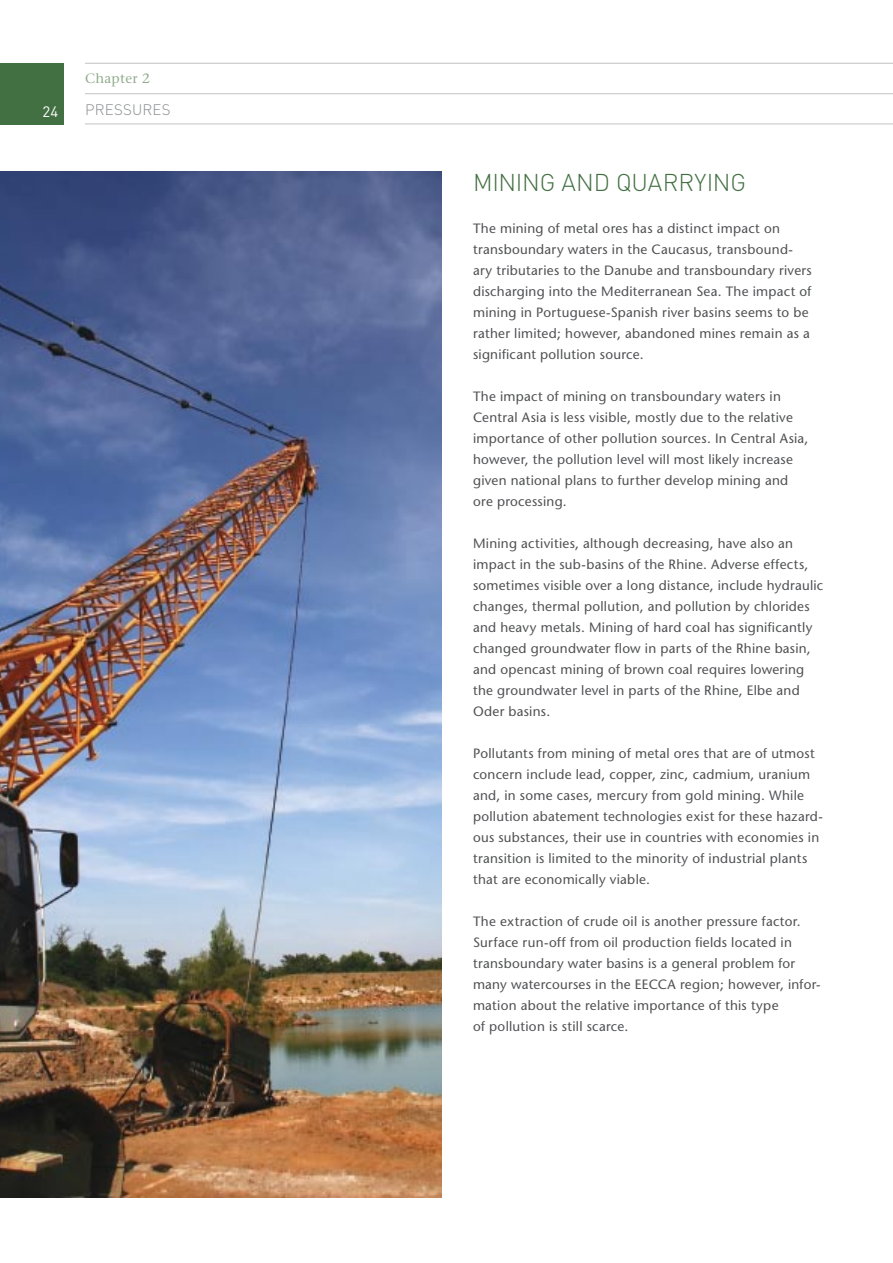
<style>
.page{position:relative;width:893px;height:1263px;background:#fff}
.page>*{position:absolute;margin:0;border:0;box-sizing:border-box;transform-origin:0 0}
.t1{font:300 24px "DIN";letter-spacing:-.01em;color:#437042}
.t2{font:300 15px "DIN";letter-spacing:.015em;color:#8a8c8f}
.t3{font:15px "DIN";color:#fff}
.t4{font:13.5px/21px "Stone Sans";letter-spacing:.02em;color:#505153}
.t5{font:13.5px "Stone Serif";letter-spacing:.02em;color:#8fac8b}
</style>
<div class="page">
<img style="left:0;top:172px;width:441px;height:1025px">
<div style="left:0;top:63px;width:64px;height:61px;background:#437042"></div>
<hr style="left:85px;top:63px;width:808px;height:1px;background:#c0c2c4">
<hr style="left:85px;top:93px;width:808px;height:1px;background:#c0c2c4">
<hr style="left:85px;top:124px;width:808px;height:1px;background:#c0c2c4">
<p class="t5" style="left:85px;top:70px;width:66px">Chapter 2</p>
<p class="t3" style="left:43px;top:102px;width:17px">24</p>
<p class="t2" style="left:85px;top:100px;width:87px">PRESSURES</p>
<h1 class="t1" style="left:473px;top:168px;width:274px">MINING AND QUARRYING</h1>
<p class="t4" style="left:473px;top:218px;width:340px">The mining of metal ores has a distinct impact on transboundary waters in the Caucasus, transbound&shy;ary tributaries to the Danube and transboundary rivers discharging into the Mediterranean Sea. The impact of mining in Portuguese-Spanish river basins seems to be rather limited; however, abandoned mines remain as a significant pollution source.</p>
<p class="t4" style="left:473px;top:386px;width:337px">The impact of mining on transboundary waters in Central Asia is less visible, mostly due to the relative importance of other pollution sources. In Central Asia, however, the pollution level will most likely increase given national plans to further develop mining and ore processing.</p>
<p class="t4" style="left:473px;top:533px;width:352px">Mining activities, although decreasing, have also an impact in the sub-basins of the Rhine. Adverse effects, sometimes visible over a long distance, include hydraulic changes, thermal pollution, and pollution by chlorides and heavy metals. Mining of hard coal has significantly changed groundwater flow in parts of the Rhine basin, and opencast mining of brown coal requires lowering the groundwater level in parts of the Rhine, Elbe and Oder basins.</p>
<p class="t4" style="left:473px;top:743px;width:351px">Pollutants from mining of metal ores that are of utmost concern include lead, copper, zinc, cadmium, uranium and, in some cases, mercury from gold mining. While pollution abatement technologies exist for these hazard&shy;ous substances, their use in countries with economies in transition is limited to the minority of industrial plants that are economically viable.</p>
<p class="t4" style="left:473px;top:911px;width:349px">The extraction of crude oil is another pressure factor.<br>Surface run-off from oil production fields located in transboundary water basins is a general problem for many watercourses in the EECCA region; however, infor&shy;mation about the relative importance of this type<br>of pollution is still scarce.</p>
</div>
